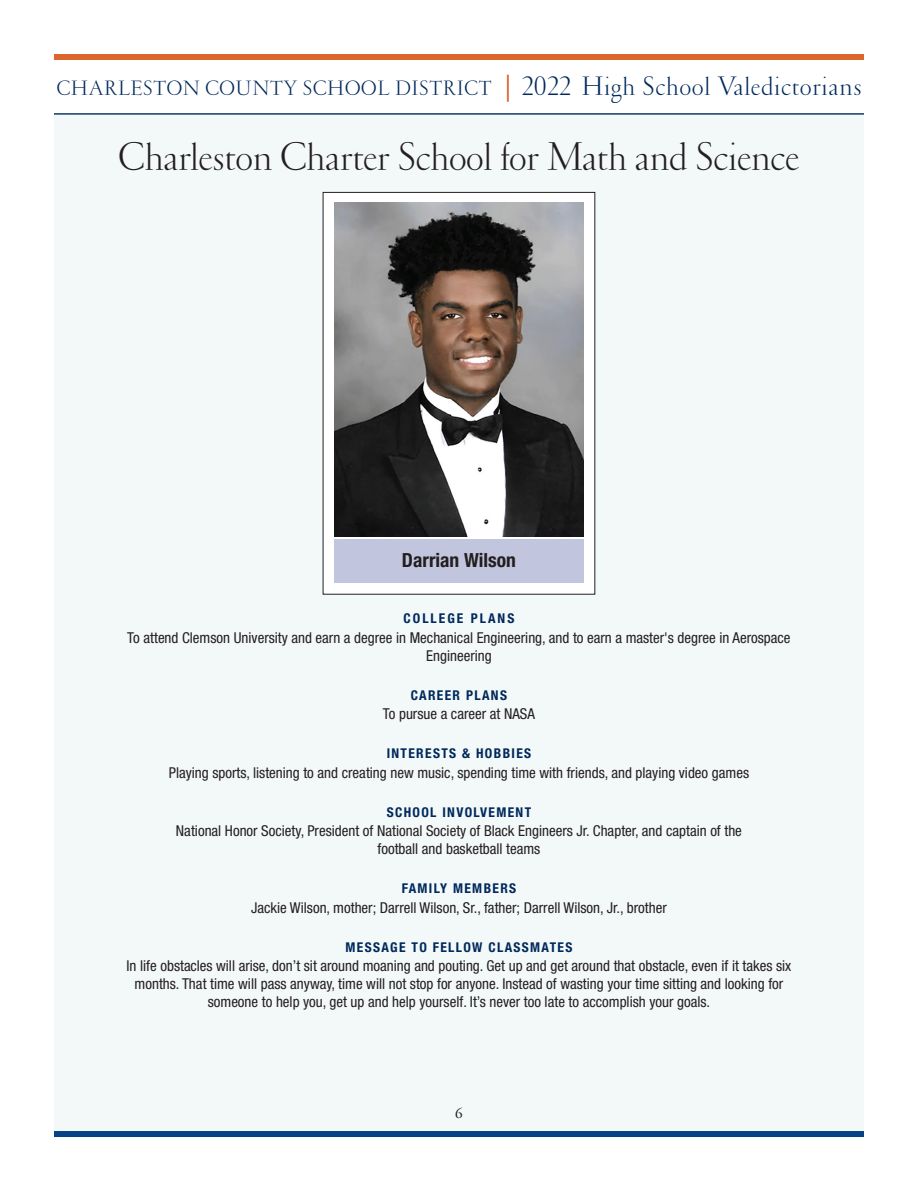
<style>
.page{position:relative;width:918px;height:1188px;background:#fff}
.page>*{position:absolute;margin:0;border:0;box-sizing:border-box;transform-origin:0 0}
.t1{font:300 40.5px "Garamond";color:#231f20}
.t2{font:300 21px "Garamond";letter-spacing:.035em;color:#00295c}
.t3{font:700 condensed 19.5px "Helvetica Neue";color:#231f20}
.t4{font:condensed 15px/18px "Helvetica Neue";color:#231f20;text-align:center}
.t5{font:15px "Adobe Garamond";color:#231f20}
.t6{font:700 condensed 13.5px "Helvetica Neue";letter-spacing:.1em;color:#00295c}
.t7{font:700 condensed 13.5px "Helvetica Neue";letter-spacing:.15em;color:#00295c}
.s1{font-family:"Adobe Garamond";font-weight:400;font-size:27px;color:#d9531c}
.s2{font-size:27px}
</style>
<div class="page">
<div style="left:54px;top:114px;width:810px;height:1022px;background:#f3f8f8"></div>
<hr style="left:54px;top:114px;width:810px;height:1px;background:#054286">
<div style="left:54px;top:1131px;width:810px;height:6px;background:#054286"></div>
<div style="left:54px;top:54px;width:810px;height:6px;background:#dd662f"></div>
<div style="left:323px;top:193px;width:271px;height:401px;background:#fff"></div>
<img style="left:334px;top:203px;width:250px;height:333px">
<div style="left:334px;top:540px;width:249px;height:43px;background:#c1c5dd"></div>
<h2 class="t2" style="left:57px;top:81px;width:806px">CHARLESTON COUNTY SCHOOL DISTRICT <span class="s1">|</span> <span class="s2">2022 High School Valedictorians</span></h2>
<h1 class="t1" style="left:119px;top:142px;width:682px">Charleston Charter School for Math and Science</h1>
<h3 class="t3" style="left:402px;top:553px;width:115px">Darrian Wilson</h3>
<p class="t7" style="left:404px;top:614px;width:112px">COLLEGE PLANS</p>
<p class="t4" style="left:127px;top:630px;width:665px">To attend Clemson University and earn a degree in Mechanical Engineering, and to earn a master's degree in Aerospace<br>Engineering</p>
<p class="t6" style="left:411px;top:690px;width:98px">CAREER PLANS</p>
<p class="t4" style="left:383px;top:706px;width:153px">To pursue a career at NASA</p>
<p class="t6" style="left:387px;top:749px;width:146px">INTERESTS &amp; HOBBIES</p>
<p class="t4" style="left:169px;top:765px;width:582px">Playing sports, listening to and creating new music, spending time with friends, and playing video games</p>
<p class="t6" style="left:387px;top:807px;width:146px">SCHOOL INVOLVEMENT</p>
<p class="t4" style="left:176px;top:823px;width:568px">National Honor Society, President of National Society of Black Engineers Jr. Chapter, and captain of the football and basketball teams</p>
<p class="t6" style="left:402px;top:884px;width:116px">FAMILY MEMBERS</p>
<p class="t4" style="left:251px;top:900px;width:417px">Jackie Wilson, mother; Darrell Wilson, Sr., father; Darrell Wilson, Jr., brother</p>
<p class="t6" style="left:346px;top:942px;width:228px">MESSAGE TO FELLOW CLASSMATES</p>
<p class="t4" style="left:127px;top:958px;width:666px">In life obstacles will arise, don’t sit around moaning and pouting. Get up and get around that obstacle, even if it takes six months. That time will pass anyway, time will not stop for anyone. Instead of wasting your time sitting and looking for someone to help you, get up and help yourself. It’s never too late to accomplish your goals.</p>
<p class="t5" style="left:455px;top:1107px;width:9px">6</p>
</div>
